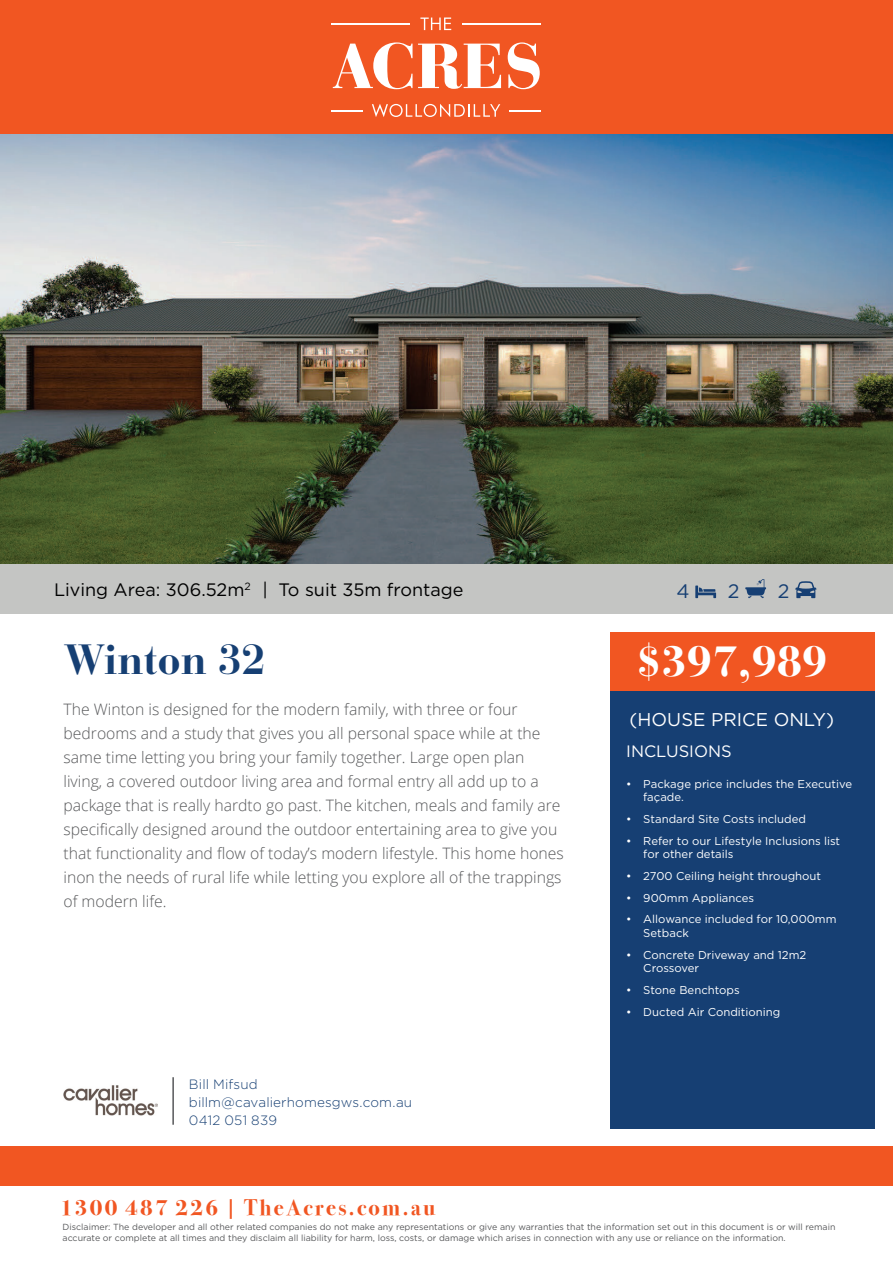
<style>
.page{position:relative;width:893px;height:1263px;background:#fff}
.page>*{position:absolute;margin:0;border:0;box-sizing:border-box;transform-origin:0 0}
.t1{font:700 45px "Bodoni Svty Two ITCTT";color:#fff}
.t2{font:700 42px "Bauer Bodoni";color:#163f73}
.t3{font:700 22.5px "Bodoni Svty Two ITCTT";letter-spacing:.1em;color:#f15622}
.t4{font:19.5px "Gotham";color:#163f73}
.t5{font:18.45px "Gotham";color:#fff}
.Living_Area{font:18px "Gotham";color:#000}
.t6{font:16.5px "Gotham";color:#fff}
.t7{font:300 15.75px/24px "Open Sans";color:#57585a}
.Agent_details-email{font:300 13.5px "Gotham";letter-spacing:.01em;color:#163f73}
.Agent_details-name{font:300 13.5px "Gotham";letter-spacing:.01em;color:#163f73}
.Agent_details-phone{font:300 13.5px "Gotham";letter-spacing:.02em;color:#163f73}
.t8{font:11.4px/13.6px "Gotham";color:#fff}
.t9{font:8.85px/10.6px "Gotham";color:#58595b}
</style>
<div class="page">
<div style="left:1px;top:1146px;width:892px;height:39px;background:#f15622"></div>
<div style="left:610px;top:632px;width:265px;height:497px;background:#163f73"></div>
<div style="left:610px;top:632px;width:265px;height:59px;background:#f15622"></div>
<img style="left:63px;top:1085px;width:94px;height:31px">
<hr style="left:172px;top:1077px;width:2px;height:48px;background:#57585a">
<img style="left:0;top:134px;width:893px;height:430px">
<div style="left:0;top:0;width:893px;height:134px;background:#f15622"></div>
<svg style="left:333px;top:42px;width:168px;height:47px"></svg>
<svg style="left:508px;top:42px;width:32px;height:47px"></svg>
<hr style="left:509px;top:110px;width:31px;height:1px;background:#fff">
<hr style="left:331px;top:110px;width:32px;height:1px;background:#fff">
<hr style="left:462px;top:24px;width:78px;height:1px;background:#fff">
<hr style="left:331px;top:24px;width:79px;height:1px;background:#fff">
<svg style="left:420px;top:18px;width:31px;height:12px"></svg>
<svg style="left:372px;top:104px;width:128px;height:13px"></svg>
<div style="left:0;top:564px;width:893px;height:49px;background:#c4c5c3"></div>
<svg style="left:695px;top:585px;width:21px;height:13px"></svg>
<svg style="left:745px;top:579px;width:21px;height:19px"></svg>
<svg style="left:795px;top:581px;width:21px;height:17px"></svg>
<p class="Living_Area" style="left:54px;top:578px;width:411px">Living Area: 306.52m<sup>2</sup> | To suit 35m frontage</p>
<p class="t4" style="left:676px;top:579px;width:15px">4</p>
<p class="t4" style="left:728px;top:579px;width:13px">2</p>
<p class="t4" style="left:778px;top:579px;width:13px">2</p>
<p class="t2" style="left:63px;top:634px;width:203px">Winton 32</p>
<p class="t7" style="left:63px;top:696px;width:502px">The Winton is designed for the modern family, with three or four bedrooms and a study that gives you all personal space while at the same time letting you bring your family together. Large open plan living, a covered outdoor living area and formal entry all add up to a package that is really hardto go past. The kitchen, meals and family are specifically designed around the outdoor entertaining area to give you that functionality and flow of today’s modern lifestyle. This home hones inon the needs of rural life while letting you explore all of the trappings of modern life.</p>
<p class="Agent_details-name" style="left:189px;top:1075px;width:70px">Bill Mifsud</p>
<p class="Agent_details-email" style="left:189px;top:1093px;width:225px">billm@cavalierhomesgws.com.au</p>
<p class="Agent_details-phone" style="left:189px;top:1111px;width:90px">0412 051 839</p>
<h3 class="t3" style="left:60px;top:1189px;width:377px">1300 487 226 | TheAcres.com.au</h3>
<p class="t1" style="left:636px;top:624px;width:193px">$397,989</p>
<p class="t5" style="left:630px;top:708px;width:206px">(HOUSE PRICE ONLY)</p>
<p class="t6" style="left:626px;top:741px;width:107px">INCLUSIONS</p>
<p class="t8" style="left:643px;top:776px;width:210px;text-indent:-17px">• Package price includes the Executive façade.</p>
<p class="t8" style="left:626px;top:812px;width:181px">• Standard Site Costs included</p>
<p class="t8" style="left:643px;top:833px;width:198px;text-indent:-17px">• Refer to our Lifestyle Inclusions list for other details</p>
<p class="t8" style="left:626px;top:869px;width:196px">• 2700 Ceiling height throughout</p>
<p class="t8" style="left:626px;top:890px;width:129px">• 900mm Appliances</p>
<p class="t8" style="left:643px;top:912px;width:195px;text-indent:-17px">• Allowance included for 10,000mm<br>Setback</p>
<p class="t8" style="left:643px;top:947px;width:165px;text-indent:-17px">• Concrete Driveway and 12m2<br>Crossover</p>
<p class="t8" style="left:626px;top:983px;width:115px">• Stone Benchtops</p>
<p class="t8" style="left:626px;top:1004px;width:156px">• Ducted Air Conditioning</p>
<p class="t9" style="left:63px;top:1222px;width:774px">Disclaimer: The developer and all other related companies do not make any representations or give any warranties that the information set out in this document is or will remain accurate or complete at all times and they disclaim all liability for harm, loss, costs, or damage which arises in connection with any use or reliance on the information.</p>
</div>
